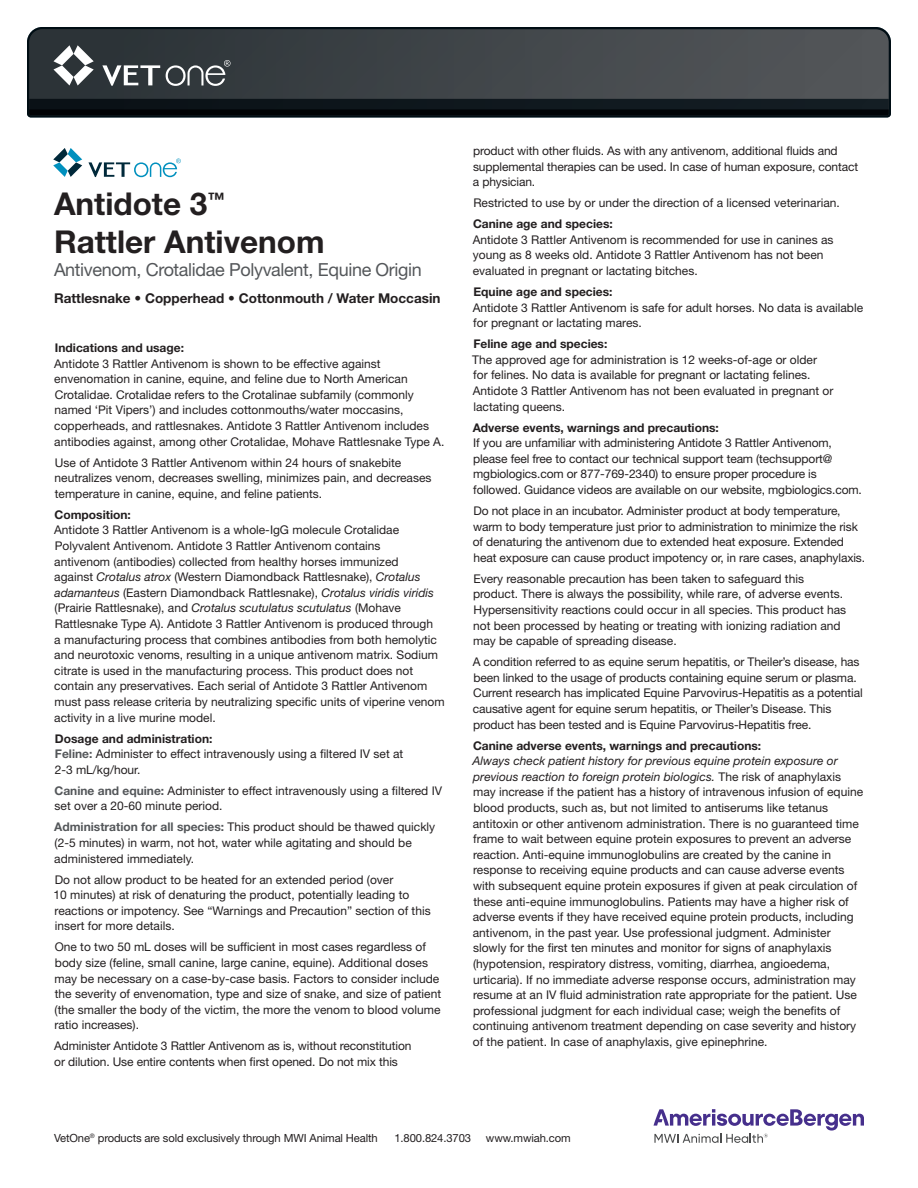
<style>
.page{position:relative;width:918px;height:1188px;background:#fff}
.page>*{position:absolute;margin:0;border:0;box-sizing:border-box;transform-origin:0 0}
.Brand_Name_-_H2{font:700 31.5px/37.8px "Helvetica Neue LT Std";color:#231f20}
.Product_Catagory_Drugname_-H2{font:18px "Helvetica Neue LT Std";letter-spacing:-.02em;color:#54575a}
.PI_Warning_statements{font:700 13.5px "Helvetica Neue LT Std";color:#231f20}
.Body{font:12px/15.6px "Helvetica Neue LT Std";color:#231f20}
.Body_-_Sub-Category{font:12px/15.6px "Helvetica Neue LT Std";color:#231f20}
.Body_Header{font:700 12px "Helvetica Neue LT Std";color:#231f20}
.t1{font:11.25px "Helvetica Neue LT Std";letter-spacing:-.01em;color:#231f20}
.s1{font-style:italic}
.s2{font-weight:700;color:#54575a}
</style>
<div class="page">
<svg style="left:653px;top:1109px;width:211px;height:34px"></svg>
<svg style="left:27px;top:27px;width:864px;height:90px"></svg>
<svg style="left:53px;top:148px;width:29px;height:29px"></svg>
<svg style="left:88px;top:159px;width:93px;height:18px"></svg>
<p class="Brand_Name_-_H2" style="left:54px;top:184px;width:272px">Antidote 3<sup>™<br></sup>Rattler Antivenom</p>
<p class="Product_Catagory_Drugname_-H2" style="left:54px;top:259px;width:369px">Antivenom, Crotalidae Polyvalent, Equine Origin</p>
<p class="PI_Warning_statements" style="left:54px;top:290px;width:388px">Rattlesnake • Copperhead • Cottonmouth / Water Moccasin</p>
<p class="Body_Header" style="left:55px;top:340px;width:131px">Indications and usage:</p>
<p class="Body" style="left:54px;top:355px;width:392px">Antidote 3 Rattler Antivenom is shown to be effective against envenomation in canine, equine, and feline due to North American Crotalidae. Crotalidae refers to the Crotalinae subfamily (commonly named ‘Pit Vipers’) and includes cottonmouths/water moccasins, copperheads, and rattlesnakes. Antidote 3 Rattler Antivenom includes antibodies against, among other Crotalidae, Mohave Rattlesnake Type A.</p>
<p class="Body" style="left:55px;top:454px;width:378px">Use of Antidote 3 Rattler Antivenom within 24 hours of snakebite neutralizes venom, decreases swelling, minimizes pain, and decreases temperature in canine, equine, and feline patients.</p>
<p class="Body_Header" style="left:55px;top:507px;width:78px">Composition:</p>
<p class="Body" style="left:54px;top:522px;width:392px">Antidote 3 Rattler Antivenom is a whole-IgG molecule Crotalidae Polyvalent Antivenom. Antidote 3 Rattler Antivenom contains<br>antivenom (antibodies) collected from healthy horses immunized<br>against <span class="s1">Crotalus atrox</span> (Western Diamondback Rattlesnake), <span class="s1">Crotalus adamanteus</span> (Eastern Diamondback Rattlesnake), <span class="s1">Crotalus viridis viridis </span>(Prairie Rattlesnake), and <span class="s1">Crotalus scutulatus scutulatus</span> (Mohave Rattlesnake Type A). Antidote 3 Rattler Antivenom is produced through<br>a manufacturing process that combines antibodies from both hemolytic and neurotoxic venoms, resulting in a unique antivenom matrix. Sodium citrate is used in the manufacturing process. This product does not contain any preservatives. Each serial of Antidote 3 Rattler Antivenom must pass release criteria by neutralizing specific units of viperine venom activity in a live murine model.</p>
<p class="Body_Header" style="left:55px;top:731px;width:159px">Dosage and administration:</p>
<p class="Body_-_Sub-Category" style="left:55px;top:746px;width:350px"><span class="s2">Feline:</span> Administer to effect intravenously using a filtered IV set at<br>2-3 mL/kg/hour.</p>
<p class="Body_-_Sub-Category" style="left:55px;top:783px;width:389px"><span class="s2">Canine and equine:</span> Administer to effect intravenously using a filtered IV set over a 20-60 minute period.</p>
<p class="Body_-_Sub-Category" style="left:54px;top:819px;width:383px"><span class="s2">Administration for all species:</span> This product should be thawed quickly (2-5 minutes) in warm, not hot, water while agitating and should be administered immediately.</p>
<p class="Body" style="left:53px;top:871px;width:379px">Do not allow product to be heated for an extended period (over<br>10 minutes) at risk of denaturing the product, potentially leading to reactions or impotency. See “Warnings and Precaution” section of this insert for more details.</p>
<p class="Body" style="left:55px;top:939px;width:388px">One to two 50 mL doses will be sufficient in most cases regardless of body size (feline, small canine, large canine, equine). Additional doses may be necessary on a case-by-case basis. Factors to consider include the severity of envenomation, type and size of snake, and size of patient (the smaller the body of the victim, the more the venom to blood volume ratio increases).</p>
<p class="Body" style="left:54px;top:1038px;width:359px">Administer Antidote 3 Rattler Antivenom as is, without reconstitution or dilution. Use entire contents when first opened. Do not mix this</p>
<p class="Body" style="left:473px;top:143px;width:387px">product with other fluids. As with any antivenom, additional fluids and supplemental therapies can be used. In case of human exposure, contact a physician.</p>
<p class="Body" style="left:473px;top:195px;width:368px">Restricted to use by or under the direction of a licensed veterinarian.</p>
<p class="Body_Header" style="left:473px;top:217px;width:141px">Canine age and species:</p>
<p class="Body" style="left:473px;top:232px;width:362px">Antidote 3 Rattler Antivenom is recommended for use in canines as young as 8 weeks old. Antidote 3 Rattler Antivenom has not been evaluated in pregnant or lactating bitches.</p>
<p class="Body_Header" style="left:473px;top:284px;width:141px">Equine age and species:</p>
<p class="Body" style="left:473px;top:299px;width:392px">Antidote 3 Rattler Antivenom is safe for adult horses. No data is available for pregnant or lactating mares.</p>
<p class="Body_Header" style="left:473px;top:337px;width:135px">Feline age and species:</p>
<p class="Body" style="left:472px;top:352px;width:363px">The approved age for administration is 12 weeks-of-age or older for felines. No data is available for pregnant or lactating felines.<br>Antidote 3 Rattler Antivenom has not been evaluated in pregnant or lactating queens.</p>
<p class="Body_Header" style="left:473px;top:420px;width:248px">Adverse events, warnings and precautions:</p>
<p class="Body" style="left:473px;top:435px;width:390px">If you are unfamiliar with administering Antidote 3 Rattler Antivenom, please feel free to contact our technical support team (techsupport@ mgbiologics.com or 877-769-2340) to ensure proper procedure is followed. Guidance videos are available on our website, mgbiologics.com.</p>
<p class="Body" style="left:473px;top:503px;width:394px">Do not place in an incubator. Administer product at body temperature, warm to body temperature just prior to administration to minimize the risk of denaturing the antivenom due to extended heat exposure. Extended heat exposure can cause product impotency or, in rare cases, anaphylaxis.</p>
<p class="Body" style="left:473px;top:571px;width:375px">Every reasonable precaution has been taken to safeguard this product. There is always the possibility, while rare, of adverse events.<br>Hypersensitivity reactions could occur in all species. This product has not been processed by heating or treating with ionizing radiation and may be capable of spreading disease.</p>
<p class="Body" style="left:473px;top:654px;width:392px">A condition referred to as equine serum hepatitis, or Theiler’s disease, has been linked to the usage of products containing equine serum or plasma.<br>Current research has implicated Equine Parvovirus-Hepatitis as a potential causative agent for equine serum hepatitis, or Theiler’s Disease. This product has been tested and is Equine Parvovirus-Hepatitis free.</p>
<p class="Body_Header" style="left:473px;top:738px;width:290px">Canine adverse events, warnings and precautions:</p>
<p class="Body" style="left:473px;top:753px;width:392px"><span class="s1">Always check patient history for previous equine protein exposure or previous reaction to foreign protein biologics.</span> The risk of anaphylaxis may increase if the patient has a history of intravenous infusion of equine blood products, such as, but not limited to antiserums like tetanus antitoxin or other antivenom administration. There is no guaranteed time frame to wait between equine protein exposures to prevent an adverse reaction. Anti-equine immunoglobulins are created by the canine in response to receiving equine products and can cause adverse events with subsequent equine protein exposures if given at peak circulation of these anti-equine immunoglobulins. Patients may have a higher risk of adverse events if they have received equine protein products, including antivenom, in the past year. Use professional judgment. Administer slowly for the first ten minutes and monitor for signs of anaphylaxis (hypotension, respiratory distress, vomiting, diarrhea, angioedema, urticaria). If no immediate adverse response occurs, administration may resume at an IV fluid administration rate appropriate for the patient. Use professional judgment for each individual case; weigh the benefits of continuing antivenom treatment depending on case severity and history of the patient. In case of anaphylaxis, give epinephrine.</p>
<p class="t1" style="left:54px;top:1131px;width:325px">VetOne<sup>®</sup> products are sold exclusively through MWI Animal Health</p>
<p class="t1" style="left:394px;top:1131px;width:78px">1.800.824.3703</p>
<p class="t1" style="left:486px;top:1131px;width:86px">www.mwiah.com</p>
</div>
